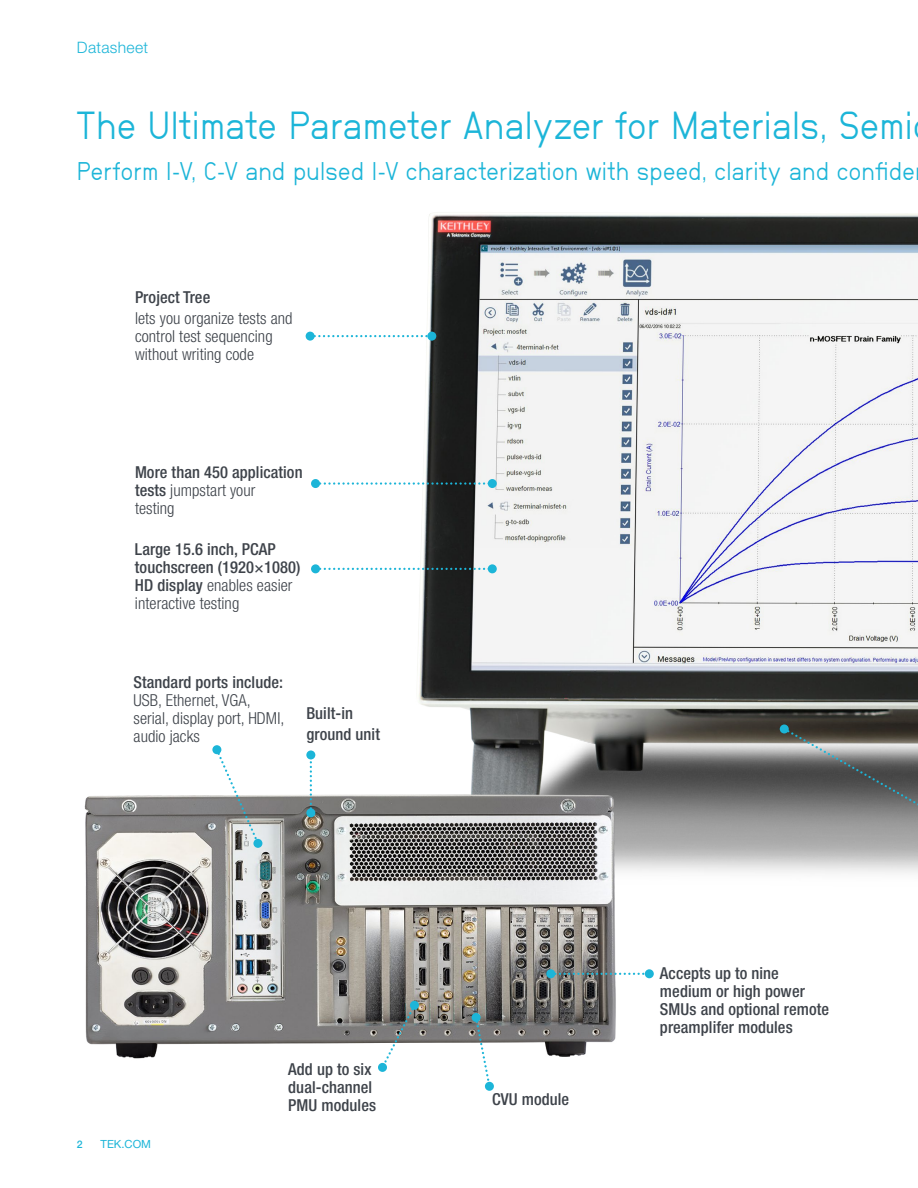
<style>
.page{position:relative;width:918px;height:1188px;background:#fff}
.page>*{position:absolute;margin:0;border:0;box-sizing:border-box;transform-origin:0 0}
.t1{font:39px "NB Grotesk";letter-spacing:.01em;color:#1cb5d8;scale:.9 1}
.t2{font:25.5px "NB Grotesk";letter-spacing:.015em;color:#1cb5d8;scale:.9 1}
.t3{font:500 condensed 16.5px/18px "Helvetica Neue";letter-spacing:.005em;color:#3e434a}
.t4{font:300 condensed 16.5px/18px "Helvetica Neue";letter-spacing:.005em;color:#3e434a}
.t5{font:300 15.75px "Helvetica Neue";letter-spacing:.02em;color:#1cb5d8}
.t6{font:11.25px "Helvetica Neue";color:#1cb5d8}
.t7{font:500 10.5px "Helvetica Neue";color:#1cb5d8}
.s1{font-weight:300}
</style>
<div class="page">
<img style="left:414px;top:212px;width:504px;height:661px">
<img style="left:84px;top:762px;width:542px;height:303px">
<svg style="left:315px;top:335px;width:112px;height:2px"></svg>
<div style="left:306px;top:332px;width:9px;height:9px;background:#1cb5d8;border-radius:50%"></div>
<div style="left:427px;top:332px;width:9px;height:9px;background:#1cb5d8;border-radius:50%"></div>
<svg style="left:320px;top:482px;width:168px;height:3px"></svg>
<div style="left:311px;top:479px;width:9px;height:9px;background:#1cb5d8;border-radius:50%"></div>
<div style="left:488px;top:479px;width:9px;height:9px;background:#1cb5d8;border-radius:50%"></div>
<svg style="left:320px;top:568px;width:168px;height:2px"></svg>
<div style="left:311px;top:564px;width:9px;height:9px;background:#1cb5d8;border-radius:50%"></div>
<div style="left:488px;top:564px;width:9px;height:9px;background:#1cb5d8;border-radius:50%"></div>
<svg style="left:784px;top:728px;width:134px;height:129px;background:#7f807f"></svg>
<div style="left:780px;top:724px;width:9px;height:10px;background:#1cb5d8;border-radius:50%"></div>
<svg style="left:310px;top:759px;width:2px;height:49px"></svg>
<div style="left:306px;top:808px;width:9px;height:9px;background:#1cb5d8;border-radius:50%"></div>
<div style="left:306px;top:750px;width:9px;height:9px;background:#1cb5d8;border-radius:50%"></div>
<svg style="left:216px;top:749px;width:44px;height:95px"></svg>
<div style="left:212px;top:745px;width:9px;height:9px;background:#1cb5d8;border-radius:50%"></div>
<div style="left:253px;top:839px;width:9px;height:9px;background:#1cb5d8;border-radius:50%"></div>
<svg style="left:555px;top:973px;width:90px;height:2px"></svg>
<div style="left:546px;top:969px;width:9px;height:9px;background:#1cb5d8;border-radius:50%"></div>
<div style="left:645px;top:969px;width:9px;height:9px;background:#1cb5d8;border-radius:50%"></div>
<svg style="left:474px;top:1016px;width:18px;height:71px"></svg>
<div style="left:472px;top:1013px;width:9px;height:9px;background:#1cb5d8;border-radius:50%"></div>
<div style="left:485px;top:1082px;width:9px;height:9px;background:#1cb5d8;border-radius:50%"></div>
<svg style="left:380px;top:1004px;width:35px;height:61px"></svg>
<div style="left:410px;top:1001px;width:9px;height:9px;background:#1cb5d8;border-radius:50%"></div>
<div style="left:378px;top:1063px;width:9px;height:9px;background:#1cb5d8;border-radius:50%"></div>
<p class="t5" style="left:77px;top:37px;width:73px">Datasheet</p>
<h1 class="t1" style="left:77px;top:103px;width:930px">The Ultimate Parameter Analyzer for Materials, Semi</h1>
<h2 class="t2" style="left:77px;top:156px;width:933px">Perform I-V, C-V and pulsed I-V characterization with speed, clarity and confide</h2>
<p class="t3" style="left:135px;top:288px;width:77px">Project Tree</p>
<p class="t4" style="left:135px;top:309px;width:159px">lets you organize tests and control test sequencing without writing code</p>
<p class="t3" style="left:135px;top:463px;width:169px">More than 450 application tests <span class="s1">jumpstart your<br>testing</span></p>
<p class="t3" style="left:135px;top:540px;width:167px">Large 15.6 inch, PCAP touchscreen (1920×1080)<br>HD display <span class="s1">enables easier interactive testing</span></p>
<p class="t3" style="left:134px;top:673px;width:151px">Standard ports include:</p>
<p class="t4" style="left:134px;top:691px;width:152px">USB, Ethernet, VGA, serial, display port, HDMI, audio jacks</p>
<p class="t3" style="left:306px;top:702px;width:75px;line-height:21px">Built-in ground unit</p>
<p class="t7" style="left:77px;top:1138px;width:7px">2</p>
<p class="t6" style="left:101px;top:1138px;width:52px">TEK.COM</p>
<p class="t3" style="left:288px;top:1060px;width:89px">Add up to six dual-channel<br>PMU modules</p>
<p class="t3" style="left:492px;top:1090px;width:79px">CVU module</p>
<p class="t3" style="left:660px;top:964px;width:171px">Accepts up to nine medium or high power<br>SMUs and optional remote preamplifer modules</p>
</div>
